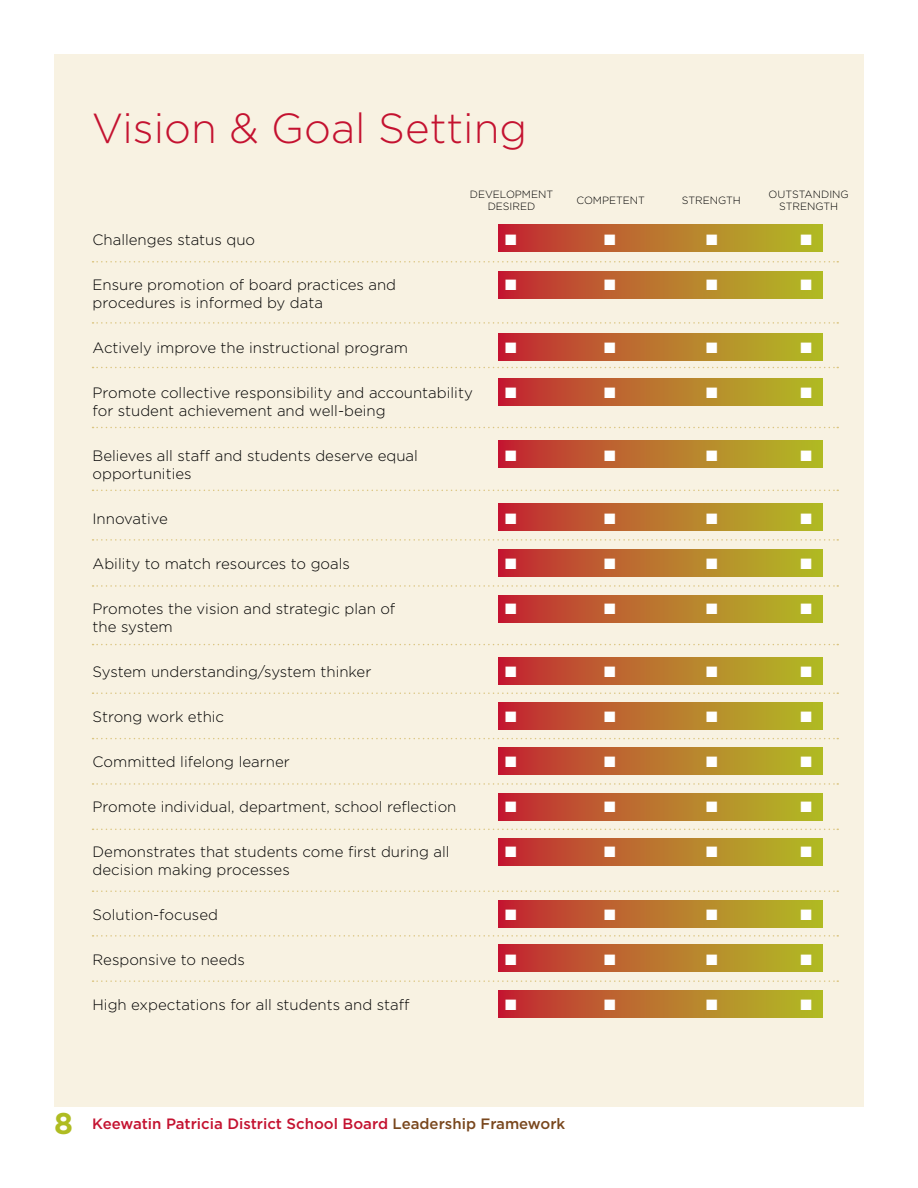
<style>
.page{position:relative;width:918px;height:1188px;background:#fff}
.page>*{position:absolute;margin:0;border:0;box-sizing:border-box;transform-origin:0 0}
.t1{font:300 42px "Gotham HTF";color:#c41230}
.t2{font:300 15px "Gotham HTF";color:#000}
.t3{font:15px "Zapf Dingbats";color:#fff}
.t4{font:500 15px "Gotham HTF";color:#c41230}
.t5{font:300 10.5px/12px "Gotham HTF";color:#000;text-align:center}
.s1{font-weight:700;font-size:30px;color:#afbc22}
.s2{color:#79471d}
</style>
<div class="page">
<div style="left:54px;top:54px;width:810px;height:1053px;background:#f8f2e2"></div>
<svg style="left:498px;top:225px;width:324px;height:27px;background:#ba732c"></svg>
<svg style="left:498px;top:272px;width:324px;height:27px;background:#ba732c"></svg>
<svg style="left:498px;top:378px;width:324px;height:27px;background:#ba732c"></svg>
<svg style="left:498px;top:441px;width:324px;height:27px;background:#ba732c"></svg>
<svg style="left:498px;top:503px;width:324px;height:27px;background:#ba732c"></svg>
<svg style="left:498px;top:549px;width:324px;height:27px;background:#ba732c"></svg>
<svg style="left:498px;top:596px;width:324px;height:26px;background:#ba732c"></svg>
<svg style="left:498px;top:657px;width:324px;height:27px;background:#ba732c"></svg>
<svg style="left:498px;top:702px;width:324px;height:27px;background:#ba732c"></svg>
<svg style="left:498px;top:748px;width:324px;height:27px;background:#ba732c"></svg>
<svg style="left:498px;top:793px;width:324px;height:27px;background:#ba732c"></svg>
<svg style="left:498px;top:838px;width:324px;height:28px;background:#ba732c"></svg>
<svg style="left:498px;top:900px;width:324px;height:27px;background:#ba732c"></svg>
<svg style="left:498px;top:945px;width:324px;height:27px;background:#ba732c"></svg>
<svg style="left:498px;top:991px;width:324px;height:27px;background:#ba732c"></svg>
<svg style="left:93px;top:261px;width:742px;height:2px"></svg>
<svg style="left:93px;top:322px;width:742px;height:2px"></svg>
<svg style="left:93px;top:427px;width:742px;height:1px"></svg>
<svg style="left:93px;top:490px;width:742px;height:1px"></svg>
<svg style="left:93px;top:539px;width:742px;height:2px"></svg>
<svg style="left:93px;top:585px;width:742px;height:2px"></svg>
<svg style="left:93px;top:644px;width:742px;height:1px"></svg>
<svg style="left:93px;top:692px;width:742px;height:2px"></svg>
<svg style="left:93px;top:738px;width:742px;height:1px"></svg>
<svg style="left:93px;top:783px;width:742px;height:2px"></svg>
<svg style="left:93px;top:829px;width:742px;height:1px"></svg>
<svg style="left:93px;top:890px;width:742px;height:2px"></svg>
<svg style="left:93px;top:935px;width:742px;height:2px"></svg>
<svg style="left:93px;top:980px;width:742px;height:2px"></svg>
<svg style="left:93px;top:367px;width:742px;height:1px"></svg>
<svg style="left:498px;top:333px;width:324px;height:27px;background:#ba732c"></svg>
<h1 class="t1" style="left:92px;top:105px;width:437px">Vision &amp; Goal Setting</h1>
<p class="t5" style="left:470px;top:188px;width:85px">DEVELOPMENT<br>DESIRED</p>
<p class="t5" style="left:576px;top:194px;width:70px">COMPETENT</p>
<p class="t5" style="left:682px;top:194px;width:61px">STRENGTH</p>
<p class="t5" style="left:769px;top:188px;width:82px">OUTSTANDING<br>STRENGTH</p>
<p class="t2" style="left:93px;top:231px;width:164px">Challenges status quo</p>
<p class="t3" style="left:505px;top:232px;width:13px">■</p>
<p class="t3" style="left:604px;top:232px;width:13px">■</p>
<p class="t3" style="left:706px;top:232px;width:13px">■</p>
<p class="t3" style="left:801px;top:232px;width:13px">■</p>
<p class="t2" style="left:93px;top:276px;width:305px">Ensure promotion of board practices and</p>
<p class="t3" style="left:505px;top:277px;width:13px">■</p>
<p class="t3" style="left:604px;top:277px;width:13px">■</p>
<p class="t3" style="left:706px;top:277px;width:13px">■</p>
<p class="t3" style="left:801px;top:277px;width:13px">■</p>
<p class="t2" style="left:93px;top:294px;width:232px">procedures is informed by data</p>
<p class="t2" style="left:93px;top:339px;width:317px">Actively improve the instructional program</p>
<p class="t3" style="left:505px;top:340px;width:13px">■</p>
<p class="t3" style="left:604px;top:340px;width:13px">■</p>
<p class="t3" style="left:706px;top:340px;width:13px">■</p>
<p class="t3" style="left:801px;top:340px;width:13px">■</p>
<p class="t2" style="left:93px;top:384px;width:382px">Promote collective responsibility and accountability</p>
<p class="t3" style="left:505px;top:385px;width:13px">■</p>
<p class="t3" style="left:604px;top:385px;width:13px">■</p>
<p class="t3" style="left:706px;top:385px;width:13px">■</p>
<p class="t3" style="left:801px;top:385px;width:13px">■</p>
<p class="t2" style="left:93px;top:402px;width:295px">for student achievement and well-being</p>
<p class="t2" style="left:93px;top:447px;width:327px">Believes all staff and students deserve equal</p>
<p class="t3" style="left:505px;top:448px;width:13px">■</p>
<p class="t3" style="left:604px;top:448px;width:13px">■</p>
<p class="t3" style="left:706px;top:448px;width:13px">■</p>
<p class="t3" style="left:801px;top:448px;width:13px">■</p>
<p class="t2" style="left:93px;top:465px;width:101px">opportunities</p>
<p class="t2" style="left:93px;top:510px;width:77px">Innovative</p>
<p class="t3" style="left:505px;top:511px;width:13px">■</p>
<p class="t3" style="left:604px;top:511px;width:13px">■</p>
<p class="t3" style="left:706px;top:511px;width:13px">■</p>
<p class="t3" style="left:801px;top:511px;width:13px">■</p>
<p class="t2" style="left:93px;top:555px;width:259px">Ability to match resources to goals</p>
<p class="t3" style="left:505px;top:556px;width:13px">■</p>
<p class="t3" style="left:604px;top:556px;width:13px">■</p>
<p class="t3" style="left:706px;top:556px;width:13px">■</p>
<p class="t3" style="left:801px;top:556px;width:13px">■</p>
<p class="t2" style="left:93px;top:600px;width:304px">Promotes the vision and strategic plan of</p>
<p class="t3" style="left:505px;top:601px;width:13px">■</p>
<p class="t3" style="left:604px;top:601px;width:13px">■</p>
<p class="t3" style="left:706px;top:601px;width:13px">■</p>
<p class="t3" style="left:801px;top:601px;width:13px">■</p>
<p class="t2" style="left:93px;top:618px;width:82px">the system</p>
<p class="t2" style="left:93px;top:663px;width:280px">System understanding/system thinker</p>
<p class="t3" style="left:505px;top:664px;width:13px">■</p>
<p class="t3" style="left:604px;top:664px;width:13px">■</p>
<p class="t3" style="left:706px;top:664px;width:13px">■</p>
<p class="t3" style="left:801px;top:664px;width:13px">■</p>
<p class="t2" style="left:93px;top:708px;width:133px">Strong work ethic</p>
<p class="t3" style="left:505px;top:709px;width:13px">■</p>
<p class="t3" style="left:604px;top:709px;width:13px">■</p>
<p class="t3" style="left:706px;top:709px;width:13px">■</p>
<p class="t3" style="left:801px;top:709px;width:13px">■</p>
<p class="t2" style="left:93px;top:753px;width:199px">Committed lifelong learner</p>
<p class="t3" style="left:505px;top:754px;width:13px">■</p>
<p class="t3" style="left:604px;top:754px;width:13px">■</p>
<p class="t3" style="left:706px;top:754px;width:13px">■</p>
<p class="t3" style="left:801px;top:754px;width:13px">■</p>
<p class="t2" style="left:93px;top:798px;width:365px">Promote individual, department, school reflection</p>
<p class="t3" style="left:505px;top:799px;width:13px">■</p>
<p class="t3" style="left:604px;top:799px;width:13px">■</p>
<p class="t3" style="left:706px;top:799px;width:13px">■</p>
<p class="t3" style="left:801px;top:799px;width:13px">■</p>
<p class="t2" style="left:93px;top:843px;width:358px">Demonstrates that students come first during all</p>
<p class="t3" style="left:505px;top:844px;width:13px">■</p>
<p class="t3" style="left:604px;top:844px;width:13px">■</p>
<p class="t3" style="left:706px;top:844px;width:13px">■</p>
<p class="t3" style="left:801px;top:844px;width:13px">■</p>
<p class="t2" style="left:93px;top:861px;width:199px">decision making processes</p>
<p class="t2" style="left:93px;top:906px;width:127px">Solution-focused</p>
<p class="t3" style="left:505px;top:907px;width:13px">■</p>
<p class="t3" style="left:604px;top:907px;width:13px">■</p>
<p class="t3" style="left:706px;top:907px;width:13px">■</p>
<p class="t3" style="left:801px;top:907px;width:13px">■</p>
<p class="t2" style="left:93px;top:951px;width:154px">Responsive to needs</p>
<p class="t3" style="left:505px;top:952px;width:13px">■</p>
<p class="t3" style="left:604px;top:952px;width:13px">■</p>
<p class="t3" style="left:706px;top:952px;width:13px">■</p>
<p class="t3" style="left:801px;top:952px;width:13px">■</p>
<p class="t2" style="left:93px;top:996px;width:319px">High expectations for all students and staff</p>
<p class="t3" style="left:505px;top:997px;width:13px">■</p>
<p class="t3" style="left:604px;top:997px;width:13px">■</p>
<p class="t3" style="left:706px;top:997px;width:13px">■</p>
<p class="t3" style="left:801px;top:997px;width:13px">■</p>
<p class="t4" style="left:54px;top:1115px;width:513px"><span class="s1">8</span> Keewatin Patricia District School Board <span class="s2">Leadership Framework</span></p>
</div>
